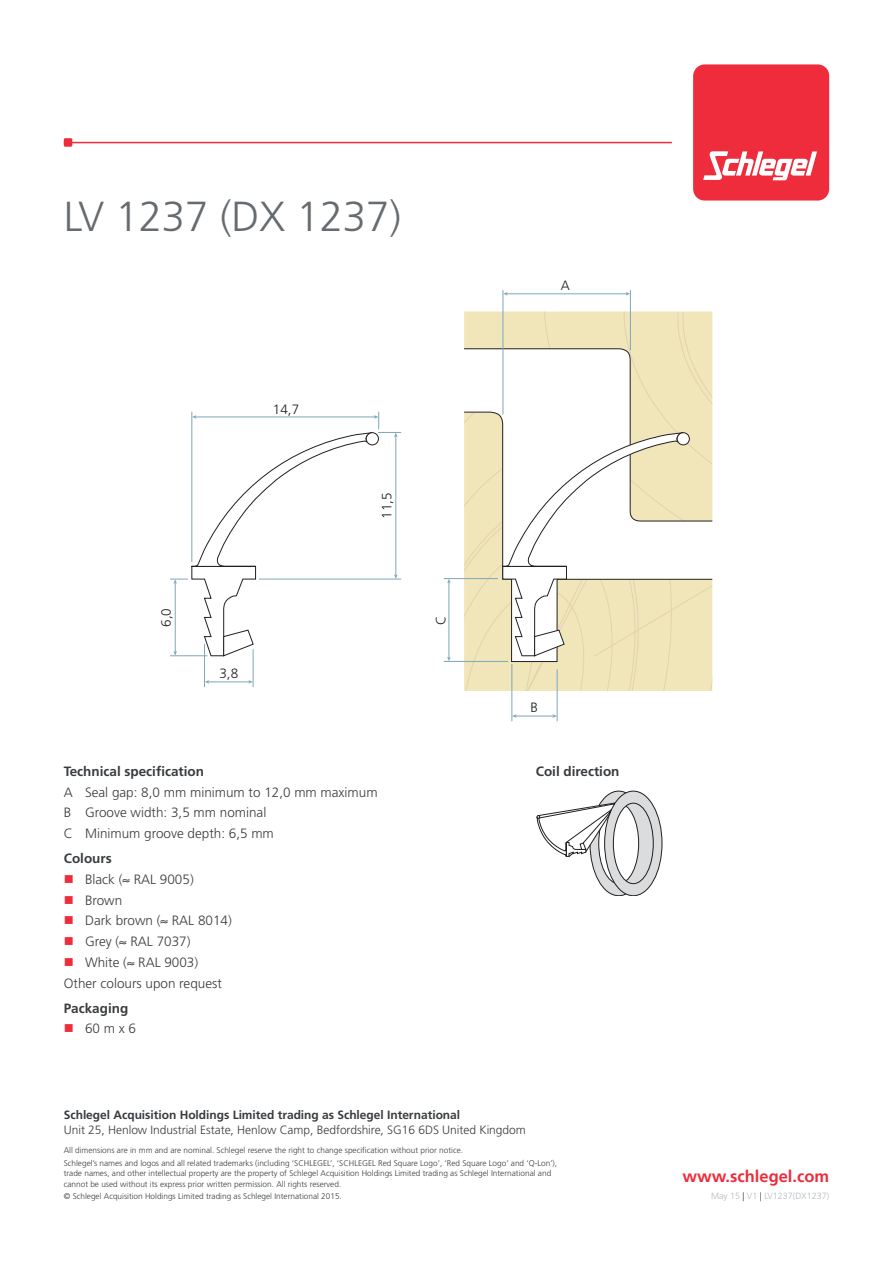
<style>
.page{position:relative;width:893px;height:1263px;background:#fff}
.page>*{position:absolute;margin:0;border:0;box-sizing:border-box;transform-origin:0 0}
.t1{font:300 42px "Frutiger";letter-spacing:-.005em;color:#666b70}
.t2{font:700 16.5px "Frutiger";color:#ee2c3b}
.t3{font:300 13.5px/20.7px "Frutiger";color:#393c3f}
.t4{font:700 13.5px "Frutiger";color:#393c3f}
.t5{font:300 13.5px "Frutiger";color:#211e1e}
.t6{font:300 12px "Frutiger";letter-spacing:-.005em;color:#393c3f}
.t7{font:700 12px "Frutiger";letter-spacing:-.005em;color:#393c3f}
.t8{font:300 9px "Frutiger";letter-spacing:-.005em;color:#b1b9bf}
.t9{font:300 8.25px/12.6px "Frutiger";color:#393c3f}
.s1{color:#ee2c3b}
.s2{color:#393c3f}
</style>
<div class="page">
<div style="left:693px;top:64px;width:136px;height:137px;background:#ee2c3b;border-radius:11px"></div>
<svg style="left:703px;top:151px;width:114px;height:29px"></svg>
<hr style="left:64px;top:142px;width:608px;height:1px;background:#ee2c3b">
<div style="left:64px;top:138px;width:8px;height:9px;background:#ee2c3b"></div>
<hr style="left:204px;top:644px;width:1px;height:43px;background:#7ea7ba">
<hr style="left:253px;top:649px;width:1px;height:38px;background:#7ea7ba">
<hr style="left:208px;top:682px;width:42px;height:1px;background:#7ea7ba">
<svg style="left:248px;top:680px;width:5px;height:4px"></svg>
<svg style="left:170px;top:412px;width:231px;height:244px"></svg>
<div style="left:366px;top:433px;width:12px;height:12px;background:#fff;border-radius:50%"></div>
<div style="left:366px;top:432px;width:13px;height:13px;border:1px solid #231f20;border-radius:50%"></div>
<div style="left:464px;top:662px;width:248px;height:29px;background:#f1e6ba"></div>
<svg style="left:464px;top:656px;width:248px;height:6px"></svg>
<svg style="left:464px;top:311px;width:248px;height:345px"></svg>
<div style="left:677px;top:433px;width:12px;height:12px;background:#fff;border-radius:50%"></div>
<div style="left:677px;top:432px;width:13px;height:13px;border:1px solid #231f20;border-radius:50%"></div>
<hr style="left:512px;top:664px;width:1px;height:57px;background:#7ea7ba">
<hr style="left:557px;top:669px;width:1px;height:52px;background:#7ea7ba">
<hr style="left:515px;top:716px;width:39px;height:1px;background:#7ea7ba">
<svg style="left:552px;top:714px;width:5px;height:4px"></svg>
<svg style="left:512px;top:714px;width:5px;height:4px"></svg>
<hr style="left:444px;top:578px;width:54px;height:1px;background:#7ea7ba">
<hr style="left:444px;top:661px;width:64px;height:1px;background:#7ea7ba">
<hr style="left:449px;top:582px;width:1px;height:76px;background:#7ea7ba">
<svg style="left:447px;top:579px;width:4px;height:4px"></svg>
<hr style="left:503px;top:290px;width:1px;height:124px;background:#7ea7ba">
<hr style="left:630px;top:290px;width:1px;height:60px;background:#7ea7ba">
<hr style="left:506px;top:294px;width:121px;height:1px;background:#7ea7ba">
<svg style="left:503px;top:292px;width:5px;height:4px"></svg>
<svg style="left:626px;top:292px;width:4px;height:4px"></svg>
<svg style="left:537px;top:791px;width:125px;height:105px"></svg>
<h1 class="t1" style="left:64px;top:193px;width:339px">LV 1237 (DX 1237)</h1>
<h3 class="t5" style="left:273px;top:401px;width:28px">14,7</h3>
<h3 class="t5" style="left:159px;top:627px;width:20px;rotate:-90deg">6,0</h3>
<h3 class="t5" style="left:219px;top:666px;width:20px">3,8</h3>
<h3 class="t5" style="left:379px;top:519px;width:28px;rotate:-90deg">11,5</h3>
<h3 class="t4" style="left:64px;top:763px;width:142px">Technical specification</h3>
<h3 class="t3" style="left:64px;top:782px;width:315px">A Seal gap: 8,0 mm minimum to 12,0 mm maximum<br>B Groove width: 3,5 mm nominal<br>C Minimum groove depth: 6,5 mm</h3>
<h3 class="t4" style="left:64px;top:850px;width:49px">Colours</h3>
<h3 class="t3" style="left:64px;top:869px;width:131px"><span class="s1">■</span> Black (≈ RAL 9005)</h3>
<h3 class="t3" style="left:64px;top:890px;width:60px"><span class="s1">■</span> Brown</h3>
<h3 class="t3" style="left:64px;top:911px;width:169px"><span class="s1">■</span> Dark brown (≈ RAL 8014)</h3>
<h3 class="t3" style="left:64px;top:931px;width:128px"><span class="s1">■</span> Grey (≈ RAL 7037)</h3>
<h3 class="t3" style="left:64px;top:952px;width:160px"><span class="s1">■</span> White (≈ RAL 9003)<br>Other colours upon request</h3>
<h3 class="t4" style="left:64px;top:1000px;width:66px">Packaging</h3>
<h3 class="t3" style="left:64px;top:1019px;width:74px"><span class="s1">■</span> 60 m x 6</h3>
<h3 class="t5" style="left:433px;top:624px;width:11px;rotate:-90deg">C</h3>
<h3 class="t5" style="left:561px;top:278px;width:11px">A</h3>
<h3 class="t5" style="left:530px;top:700px;width:9px">B</h3>
<h3 class="t4" style="left:536px;top:763px;width:85px">Coil direction</h3>
<h3 class="t7" style="left:64px;top:1108px;width:398px">Schlegel Acquisition Holdings Limited trading as Schlegel International</h3>
<h3 class="t6" style="left:64px;top:1123px;width:464px">Unit 25, Henlow Industrial Estate, Henlow Camp, Bedfordshire, SG16 6DS United Kingdom</h3>
<p class="t9" style="left:64px;top:1144px;width:495px">All dimensions are in mm and are nominal. Schlegel reserve the right to change specification without prior notice.<br>Schlegel’s names and logos and all related trademarks (including ‘SCHLEGEL’, ‘SCHLEGEL Red Square Logo’, ‘Red Square Logo’ and ‘Q-Lon’),</p>
<p class="t9" style="left:64px;top:1168px;width:489px;line-height:10.5px">trade names, and other intellectual property are the property of Schlegel Acquisition Holdings Limited trading as Schlegel International and cannot be used without its express prior written permission. All rights reserved.</p>
<p class="t9" style="left:64px;top:1190px;width:280px">© Schlegel Acquisition Holdings Limited trading as Schlegel International 2015.</p>
<h2 class="t2" style="left:682px;top:1167px;width:148px">www.schlegel.com</h2>
<p class="t8" style="left:711px;top:1191px;width:119px">May 15 <span class="s2">|</span> V1 <span class="s2">|</span> LV1237(DX1237)</p>
</div>
